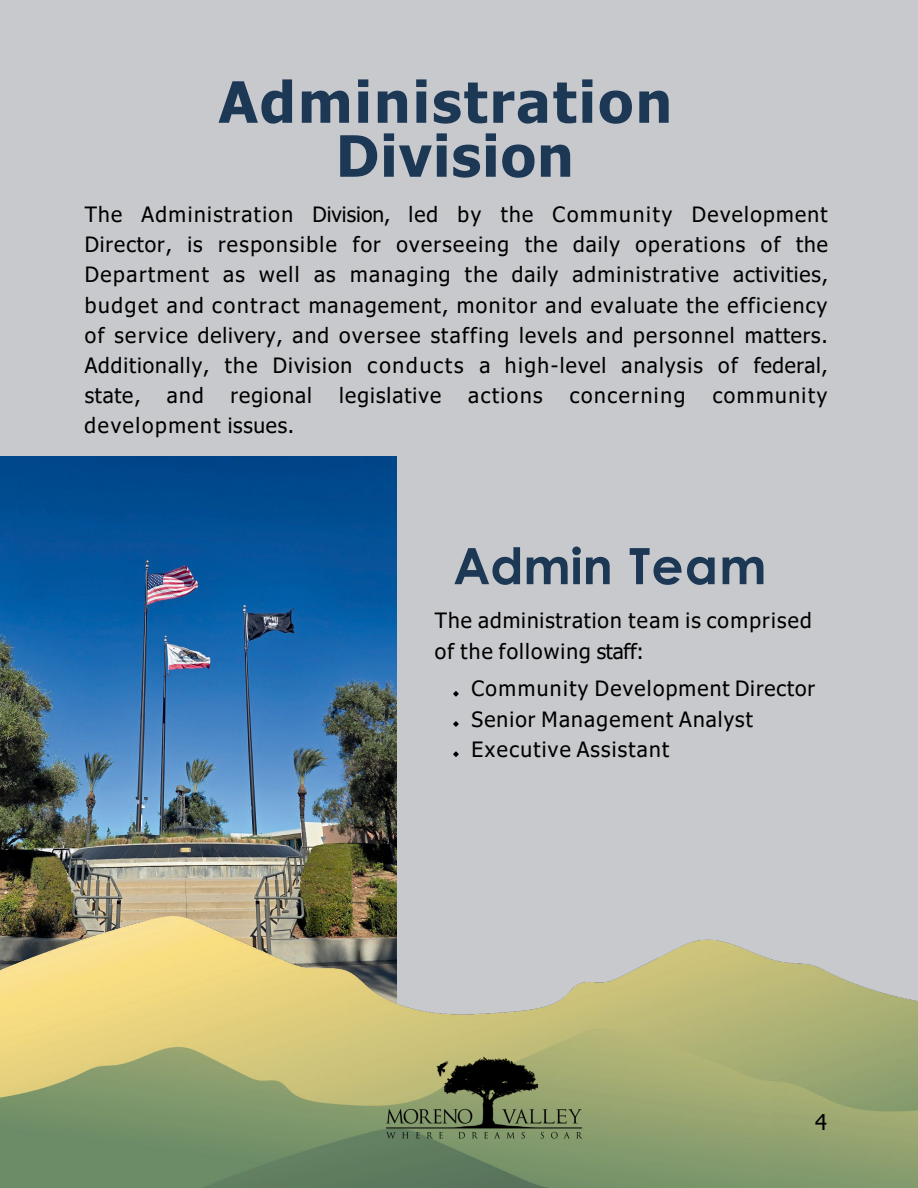
<style>
.page{position:relative;width:918px;height:1188px;background:#c8c9cc}
.page>*{position:absolute;margin:0;border:0;box-sizing:border-box;transform-origin:0 0}
.t1{font:700 57px/54px "Tahoma";letter-spacing:.035em;color:#1c3855;text-align:center}
.t2{font:700 50.25px "Century Gothic";color:#1c3855}
.t3{font:21.75px "Tahoma";color:#000}
.t4{font:21px/30.3px "Tahoma";letter-spacing:.055em;color:#000}
.t5{font:21px "Tahoma";letter-spacing:.075em;color:#000}
</style>
<div class="page">
<img style="left:0;top:456px;width:397px;height:460px">
<img style="left:0;top:916px;width:918px;height:272px">
<img style="left:379px;top:1045px;width:210px;height:104px">
<svg style="left:453px;top:751px;width:6px;height:6px"></svg>
<svg style="left:453px;top:721px;width:6px;height:6px"></svg>
<svg style="left:453px;top:691px;width:6px;height:6px"></svg>
<h2 class="t1" style="left:219px;top:77px;width:455px">Administration<br>Division</h2>
<h2 class="t4" style="left:85px;top:200px;width:745px;text-align:justify">The Administration Division, led by the Community Development Director, is responsible for overseeing the daily operations of the Department as well as managing the daily administrative activities, budget and contract management, monitor and evaluate the efficiency of service delivery, and oversee staffing levels and personnel matters.<br>Additionally, the Division conducts a high-level analysis of federal, state, and</h2>
<h2 class="t4" style="left:230px;top:382px;width:83px">regional</h2>
<h2 class="t4" style="left:339px;top:382px;width:103px">legislative</h2>
<h2 class="t4" style="left:468px;top:382px;width:76px">actions</h2>
<h2 class="t5" style="left:570px;top:382px;width:117px">concerning</h2>
<h2 class="t5" style="left:713px;top:382px;width:116px">community</h2>
<h2 class="t4" style="left:85px;top:412px;width:211px">development issues.</h2>
<p class="t2" style="left:453px;top:528px;width:315px">Admin Team</p>
<p class="t4" style="left:435px;top:607px;width:379px">The administration team is comprised of the following staff:</p>
<p class="t4" style="left:472px;top:675px;width:345px">Community Development Director<br>Senior Management Analyst<br>Executive Assistant</p>
<p class="t3" style="left:815px;top:1107px;width:13px">4</p>
</div>
